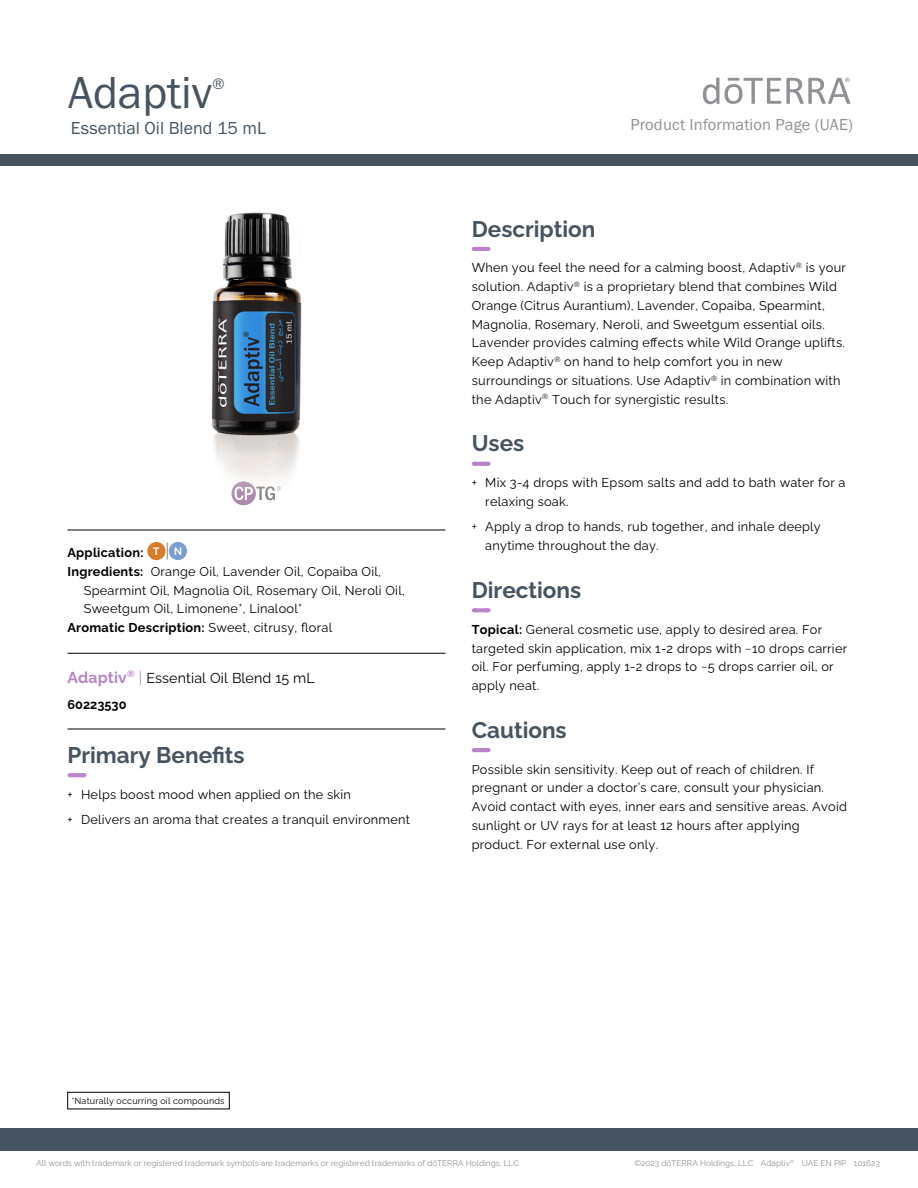
<style>
.page{position:relative;width:918px;height:1188px;background:#fff}
.page>*{position:absolute;margin:0;border:0;box-sizing:border-box;transform-origin:0 0}
.t1{font:46.5px "Franklin Gothic URW Boo";letter-spacing:-.005em;color:#465462}
.t2{font:700 22.5px "Ralewayd T";color:#465462}
.t3{font:18px "Franklin Gothic URW Boo";color:#465462}
.t4{font:16.5px "Franklin Gothic URW Boo";letter-spacing:.01em;color:#919195}
.t5{font:15.75px "Franklin Gothic URW Boo";color:#465462}
.t6{font:14.25px "Ralewayd T";letter-spacing:.01em;color:#000}
.t7{font:12.75px/18.8px "Ralewayd T";letter-spacing:.02em;color:#000}
.t8{font:700 12.75px "Ralewayd T";letter-spacing:.02em;color:#000}
.t9{font:700 12.75px "Ralewayd T";color:#000}
.t10{font:500 10.8px "Gotham";color:#fff}
.t11{font:9px "Ralewayd T";letter-spacing:.02em;color:#000}
.t12{font:8.25px "Ralewayd T";color:#919195}
.s1{font-weight:700}
.s2{font-weight:400}
.s3{font-weight:700;font-size:15.75px;color:#b983ca}
.s4{font-size:15.75px;color:#b983ca}
</style>
<div class="page">
<div style="left:0;top:155px;width:918px;height:11px;background:#465462"></div>
<div style="left:0;top:1128px;width:918px;height:23px;background:#465462"></div>
<svg style="left:232px;top:496px;width:43px;height:9px"></svg>
<svg style="left:703px;top:78px;width:16px;height:26px"></svg>
<svg style="left:725px;top:78px;width:125px;height:26px"></svg>
<hr style="left:474px;top:247px;width:14px;height:4px;background:#bb83ca">
<svg style="left:475px;top:462px;width:6px;height:4px"></svg>
<svg style="left:481px;top:462px;width:8px;height:4px"></svg>
<svg style="left:475px;top:608px;width:6px;height:4px"></svg>
<svg style="left:481px;top:608px;width:8px;height:4px"></svg>
<hr style="left:474px;top:748px;width:14px;height:4px;background:#bb83ca">
<hr style="left:68px;top:530px;width:378px;height:1px;background:#000">
<hr style="left:68px;top:653px;width:378px;height:1px;background:#000">
<hr style="left:68px;top:729px;width:378px;height:1px;background:#000">
<svg style="left:70px;top:773px;width:14px;height:4px"></svg>
<svg style="left:167px;top:542px;width:1px;height:18px"></svg>
<div style="left:147px;top:542px;width:19px;height:18px;background:#d77d2a;border-radius:50%"></div>
<div style="left:169px;top:542px;width:18px;height:18px;background:#7b9dd2;border-radius:50%"></div>
<img style="left:211px;top:212px;width:91px;height:284px">
<div style="left:68px;top:1092px;width:162px;height:17px;border:1px solid #000"></div>
<h1 class="t1" style="left:68px;top:64px;width:146px">Adaptiv</h1>
<p class="t5" style="left:212px;top:74px;width:14px">®</p>
<h3 class="t3" style="left:71px;top:116px;width:197px">Essential Oil Blend 15 mL</h3>
<p class="t8" style="left:68px;top:543px;width:94px">Application: <sup>T</sup></p>
<p class="t10" style="left:174px;top:544px;width:10px">N</p>
<p class="t7" style="left:68px;top:561px;width:315px"><span class="s1">Ingredients:</span> Orange Oil, Lavender Oil, Copaiba Oil,</p>
<p class="t7" style="left:84px;top:579px;width:323px">Spearmint Oil, Magnolia Oil, Rosemary Oil, Neroli Oil,</p>
<p class="t7" style="left:84px;top:598px;width:220px">Sweetgum Oil, Limonene*, Linalool*</p>
<p class="t8" style="left:68px;top:618px;width:266px">Aromatic Description: <span class="s2">Sweet, citrusy, floral</span></p>
<p class="t6" style="left:68px;top:666px;width:249px"><span class="s3">Adaptiv</span><sup>®</sup> <span class="s4">|</span> Essential Oil Blend 15 mL</p>
<p class="t9" style="left:68px;top:695px;width:61px">60223530</p>
<h2 class="t2" style="left:68px;top:737px;width:179px">Primary Benefits</h2>
<p class="t7" style="left:67px;top:780px;width:344px;line-height:25.5px">+ Helps boost mood when applied on the skin<br>+ Delivers an aroma that creates a tranquil environment</p>
<p class="t4" style="left:631px;top:114px;width:224px">Product Information Page (UAE)</p>
<h2 class="t2" style="left:472px;top:211px;width:125px">Description</h2>
<p class="t7" style="left:472px;top:257px;width:376px">When you feel the need for a calming boost, Adaptiv<sup>®</sup> is your solution. Adaptiv<sup>®</sup> is a proprietary blend that combines Wild Orange (Citrus Aurantium), Lavender, Copaiba, Spearmint, Magnolia, Rosemary, Neroli, and Sweetgum essential oils.<br>Lavender provides calming effects while Wild Orange uplifts.<br>Keep Adaptiv<sup>®</sup> on hand to help comfort you in new surroundings or situations. Use Adaptiv<sup>®</sup> in combination with the Adaptiv<sup>®</sup> Touch for synergistic results.</p>
<h2 class="t2" style="left:472px;top:426px;width:54px">Uses</h2>
<p class="t7" style="left:485px;top:472px;width:362px;text-indent:-14px">+ Mix 3-4 drops with Epsom salts and add to bath water for a relaxing soak.</p>
<p class="t7" style="left:485px;top:516px;width:337px;text-indent:-14px">+ Apply a drop to hands, rub together, and inhale deeply anytime throughout the day.</p>
<h2 class="t2" style="left:472px;top:573px;width:111px">Directions</h2>
<p class="t7" style="left:472px;top:619px;width:377px"><span class="s1">Topical:</span> General cosmetic use, apply to desired area. For targeted skin application, mix 1-2 drops with ~10 drops carrier oil. For perfuming, apply 1-2 drops to ~5 drops carrier oil, or apply neat.</p>
<h2 class="t2" style="left:472px;top:712px;width:96px">Cautions</h2>
<p class="t7" style="left:472px;top:758px;width:377px">Possible skin sensitivity. Keep out of reach of children. If pregnant or under a doctor’s care, consult your physician.<br>Avoid contact with eyes, inner ears and sensitive areas. Avoid sunlight or UV rays for at least 12 hours after applying product. For external use only.</p>
<p class="t11" style="left:71px;top:1094px;width:155px">*Naturally occurring oil compounds</p>
<p class="t12" style="left:36px;top:1157px;width:484px">All words with trademark or registered trademark symbols are trademarks or registered trademarks of dōTERRA Holdings, LLC</p>
<p class="t12" style="left:634px;top:1157px;width:247px">©2023 dōTERRA Holdings, LLC Adaptiv<sup>®</sup> UAE EN PIP 101623</p>
</div>
